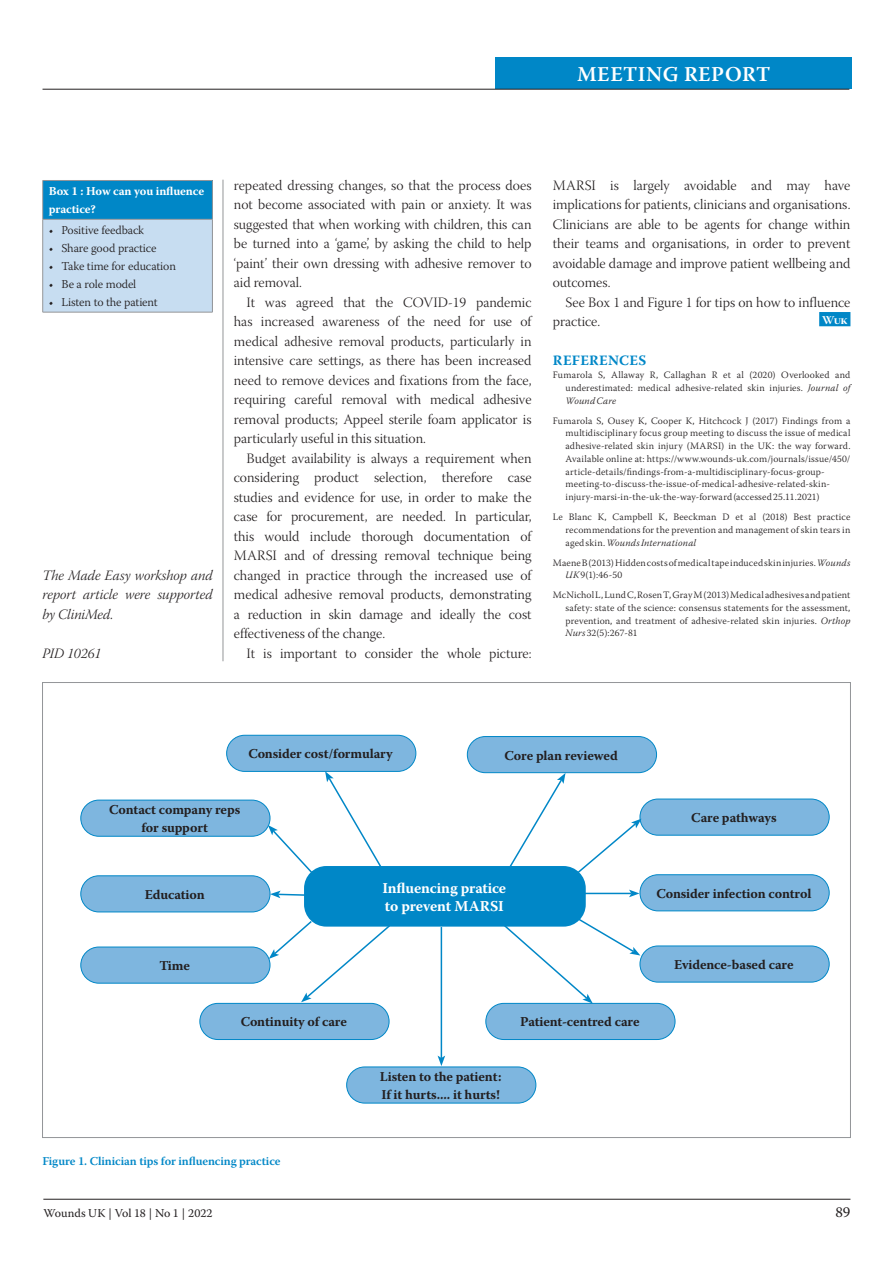
<style>
.page{position:relative;width:893px;height:1263px;background:#fff}
.page>*{position:absolute;margin:0;border:0;box-sizing:border-box;transform-origin:0 0}
.t1{font:600 21px "Warnock Pro";letter-spacing:.02em;color:#fff}
.Box_body{font:700 15px/18px "Warnock Pro";letter-spacing:-.01em;color:#fff}
.t2{font:15px "Warnock Pro";color:#231f20}
.Paragraph_indented{font:14.25px/19.5px "Warnock Pro Light Subh";color:#231f20;text-align:justify}
.Paragraph_indented-2{font:14.25px/19.5px "Warnock Pro Light It Subh";color:#231f20;text-align:justify}
.A-head{font:700 14.25px "Warnock Pro";letter-spacing:.02em;color:#0087c7}
.Box_body-2{font:700 13.5px/18px "Warnock Pro";letter-spacing:-.01em;color:#231f20}
.t3{font:300 12px "Warnock Pro";letter-spacing:-.01em;color:#231f20}
.Figure_caption{font:600 12px "Warnock Pro";letter-spacing:-.01em;color:#0087c7}
.Box_body-3{font:700 12px/18px "Warnock Pro";letter-spacing:-.01em;color:#fff}
.t4{font:12px "Warnock Pro";letter-spacing:-.005em;color:#231f20}
.t5{font:12px "Warnock Pro Bold Subh";color:#fff}
.References{font:300 9.75px/12.8px "Warnock Pro";letter-spacing:.02em;color:#231f20;text-align:justify}
.s1{font-style:italic}
</style>
<div class="page">
<hr style="left:43px;top:1199px;width:807px;height:1px;background:#231f20">
<div style="left:495px;top:58px;width:357px;height:31px;background:#0087c7"></div>
<hr style="left:43px;top:89px;width:806px;height:1px;background:#231f20">
<div style="left:820px;top:313px;width:30px;height:13px;background:#0087c7"></div>
<div style="left:819px;top:312px;width:31px;height:14px;border:2px solid #0087c7"></div>
<hr style="left:223px;top:180px;width:1px;height:481px;background:#939598">
<div style="left:43px;top:180px;width:169px;height:39px;background:#0087c7"></div>
<div style="left:43px;top:219px;width:169px;height:93px;background:#c7ddf1"></div>
<hr style="left:43px;top:180px;width:170px;height:1px;background:#939598">
<hr style="left:42px;top:181px;width:1px;height:38px;background:#939598">
<hr style="left:212px;top:181px;width:1px;height:38px;background:#939598">
<hr style="left:43px;top:219px;width:170px;height:1px;background:#939598">
<hr style="left:42px;top:219px;width:1px;height:93px;background:#939598">
<hr style="left:212px;top:219px;width:1px;height:93px;background:#939598">
<hr style="left:43px;top:312px;width:170px;height:1px;background:#939598">
<div style="left:304px;top:866px;width:282px;height:61px;background:#0087c7;border-radius:22px"></div>
<div style="left:467px;top:736px;width:190px;height:37px;background:#7eb6df;border-radius:18px"></div>
<div style="left:467px;top:736px;width:190px;height:37px;border:1px solid #0087c7;border-radius:18px"></div>
<div style="left:486px;top:1003px;width:189px;height:36px;background:#7eb6df;border-radius:18px"></div>
<div style="left:486px;top:1003px;width:189px;height:37px;border:1px solid #0087c7;border-radius:18px"></div>
<div style="left:200px;top:1003px;width:189px;height:36px;background:#7eb6df;border-radius:18px"></div>
<div style="left:200px;top:1003px;width:189px;height:37px;border:1px solid #0087c7;border-radius:18px"></div>
<div style="left:347px;top:1067px;width:189px;height:36px;background:#7eb6df;border-radius:18px"></div>
<div style="left:346px;top:1067px;width:190px;height:36px;border:1px solid #0087c7;border-radius:18px"></div>
<div style="left:640px;top:799px;width:189px;height:36px;background:#7eb6df;border-radius:18px"></div>
<div style="left:640px;top:799px;width:189px;height:36px;border:1px solid #0087c7;border-radius:18px"></div>
<div style="left:81px;top:800px;width:189px;height:36px;background:#7eb6df;border-radius:18px"></div>
<div style="left:81px;top:800px;width:189px;height:36px;border:1px solid #0087c7;border-radius:18px"></div>
<div style="left:227px;top:735px;width:189px;height:36px;background:#7eb6df;border-radius:18px"></div>
<div style="left:226px;top:735px;width:190px;height:36px;border:1px solid #0087c7;border-radius:18px"></div>
<div style="left:640px;top:875px;width:189px;height:36px;background:#7eb6df;border-radius:18px"></div>
<div style="left:640px;top:874px;width:189px;height:37px;border:1px solid #0087c7;border-radius:18px"></div>
<div style="left:81px;top:876px;width:189px;height:36px;background:#7eb6df;border-radius:18px"></div>
<div style="left:81px;top:876px;width:189px;height:36px;border:1px solid #0087c7;border-radius:18px"></div>
<div style="left:640px;top:946px;width:189px;height:36px;background:#7eb6df;border-radius:18px"></div>
<div style="left:640px;top:946px;width:189px;height:36px;border:1px solid #0087c7;border-radius:18px"></div>
<div style="left:81px;top:947px;width:189px;height:36px;background:#7eb6df;border-radius:18px"></div>
<div style="left:81px;top:947px;width:189px;height:36px;border:1px solid #0087c7;border-radius:18px"></div>
<svg style="left:508px;top:773px;width:58px;height:94px"></svg>
<svg style="left:325px;top:771px;width:58px;height:96px"></svg>
<svg style="left:268px;top:825px;width:48px;height:52px"></svg>
<svg style="left:575px;top:819px;width:67px;height:56px"></svg>
<svg style="left:270px;top:890px;width:34px;height:8px"></svg>
<hr style="left:583px;top:893px;width:48px;height:1px;background:#0087c7">
<svg style="left:629px;top:890px;width:10px;height:7px"></svg>
<hr style="left:441px;top:927px;width:1px;height:131px;background:#0087c7">
<svg style="left:438px;top:1055px;width:7px;height:11px"></svg>
<svg style="left:269px;top:919px;width:123px;height:83px"></svg>
<svg style="left:502px;top:917px;width:138px;height:86px"></svg>
<p class="t1" style="left:577px;top:62px;width:195px">MEETING REPORT</p>
<p class="Box_body-3" style="left:49px;top:182px;width:157px">Box 1 : How can you influence practice?</p>
<p class="t3" style="left:49px;top:223px;width:97px">• Positive feedback</p>
<p class="t3" style="left:49px;top:241px;width:109px">• Share good practice</p>
<p class="t3" style="left:49px;top:259px;width:129px">• Take time for education</p>
<p class="t3" style="left:49px;top:277px;width:89px">• Be a role model</p>
<p class="t3" style="left:49px;top:295px;width:111px">• Listen to the patient</p>
<p class="Paragraph_indented-2" style="left:43px;top:567px;width:172px">The Made Easy workshop and report article were supported by CliniMed.</p>
<p class="Paragraph_indented-2" style="left:43px;top:645px;width:60px">PID 10261</p>
<p class="Paragraph_indented" style="left:234px;top:177px;width:299px">repeated dressing changes, so that the process does not become associated with pain or anxiety. It was suggested that when working with children, this can be turned into a ‘game’, by asking the child to help ‘paint’ their own dressing with adhesive remover to aid removal.</p>
<p class="Paragraph_indented" style="left:234px;top:294px;width:299px;text-indent:13px">It was agreed that the COVID-19 pandemic has increased awareness of the need for use of medical adhesive removal products, particularly in intensive care settings, as there has been increased need to remove devices and fixations from the face, requiring careful removal with medical adhesive removal products; Appeel sterile foam applicator is particularly useful in this situation.</p>
<p class="Paragraph_indented" style="left:234px;top:450px;width:299px;text-indent:13px">Budget availability is always a requirement when considering product selection, therefore case studies and evidence for use, in order to make the case for procurement, are needed. In particular, this would include thorough documentation of MARSI and of dressing removal technique being changed in practice through the increased use of medical adhesive removal products, demonstrating a reduction in skin damage and ideally the cost effectiveness of the change.</p>
<p class="Paragraph_indented" style="left:247px;top:645px;width:286px">It is important to consider the whole picture:</p>
<p class="Paragraph_indented" style="left:553px;top:177px;width:299px">MARSI is largely avoidable and may have implications for patients, clinicians and organisations.<br>Clinicians are able to be agents for change within their teams and organisations, in order to prevent avoidable damage and improve patient wellbeing and outcomes.</p>
<p class="Paragraph_indented" style="left:553px;top:294px;width:299px;text-indent:13px">See Box 1 and Figure 1 for tips on how to influence practice.</p>
<p class="t5" style="left:822px;top:312px;width:27px">Wuk</p>
<p class="A-head" style="left:553px;top:352px;width:95px">REFERENCES</p>
<p class="References" style="left:566px;top:368px;width:286px;text-indent:-13px">Fumarola S, Allaway R, Callaghan R et al (2020) Overlooked and underestimated: medical adhesive-related skin injuries. <span class="s1">Journal of Wound Care</span></p>
<p class="References" style="left:566px;top:414px;width:286px;text-align:left;text-indent:-13px">Fumarola S, Ousey K, Cooper K, Hitchcock J (2017) Findings from a multidisciplinary focus group meeting to discuss the issue of medical adhesive-related skin injury (MARSI) in the UK: the way forward.<br>Available online at: https://www.wounds-uk.com/journals/issue/450/ article-details/findings-from-a-multidisciplinary-focus-group&shy;meeting-to-discuss-the-issue-of-medical-adhesive-related-skin&shy;injury-marsi-in-the-uk-the-way-forward (accessed 25.11.2021)</p>
<p class="References" style="left:566px;top:510px;width:286px;text-indent:-13px">Le Blanc K, Campbell K, Beeckman D et al (2018) Best practice recommendations for the prevention and management of skin tears in aged skin. <span class="s1">Wounds International</span></p>
<p class="References" style="left:566px;top:556px;width:286px;text-indent:-13px">Maene B (2013) Hidden costs of medical tape induced skin injuries. <span class="s1">Wounds<br>UK</span> 9(1):46-50</p>
<p class="References" style="left:566px;top:588px;width:286px;text-indent:-13px">McNichol L, Lund C, Rosen T, Gray M (2013) Medical adhesives and patient safety: state of the science: consensus statements for the assessment, prevention, and treatment of adhesive-related skin injuries. <span class="s1">Orthop Nurs</span> 32(5):267-81</p>
<p class="Box_body-2" style="left:248px;top:745px;width:146px">Consider cost/formulary</p>
<p class="Box_body-2" style="left:505px;top:746px;width:115px">Core plan reviewed</p>
<p class="Box_body-2" style="left:109px;top:800px;width:133px;text-align:center">Contact company reps for support</p>
<p class="Box_body-2" style="left:691px;top:808px;width:87px">Care pathways</p>
<p class="Box_body" style="left:382px;top:879px;width:125px">Influencing pratice to prevent MARSI</p>
<p class="Box_body-2" style="left:145px;top:885px;width:61px">Education</p>
<p class="Box_body-2" style="left:656px;top:884px;width:156px">Consider infection control</p>
<p class="Box_body-2" style="left:160px;top:956px;width:32px">Time</p>
<p class="Box_body-2" style="left:674px;top:955px;width:121px">Evidence-based care</p>
<p class="Box_body-2" style="left:241px;top:1013px;width:108px">Continuity of care</p>
<p class="Box_body-2" style="left:520px;top:1013px;width:121px">Patient-centred care</p>
<p class="Figure_caption" style="left:43px;top:1154px;width:239px">Figure 1. Clinician tips for influencing practice</p>
<p class="Box_body-2" style="left:380px;top:1067px;width:123px">Listen to the patient:<br>If it hurts.... it hurts!</p>
<p class="t4" style="left:43px;top:1205px;width:171px">Wounds UK | Vol 18 | No 1 | 2022</p>
<p class="t2" style="left:836px;top:1203px;width:16px">89</p>
</div>
